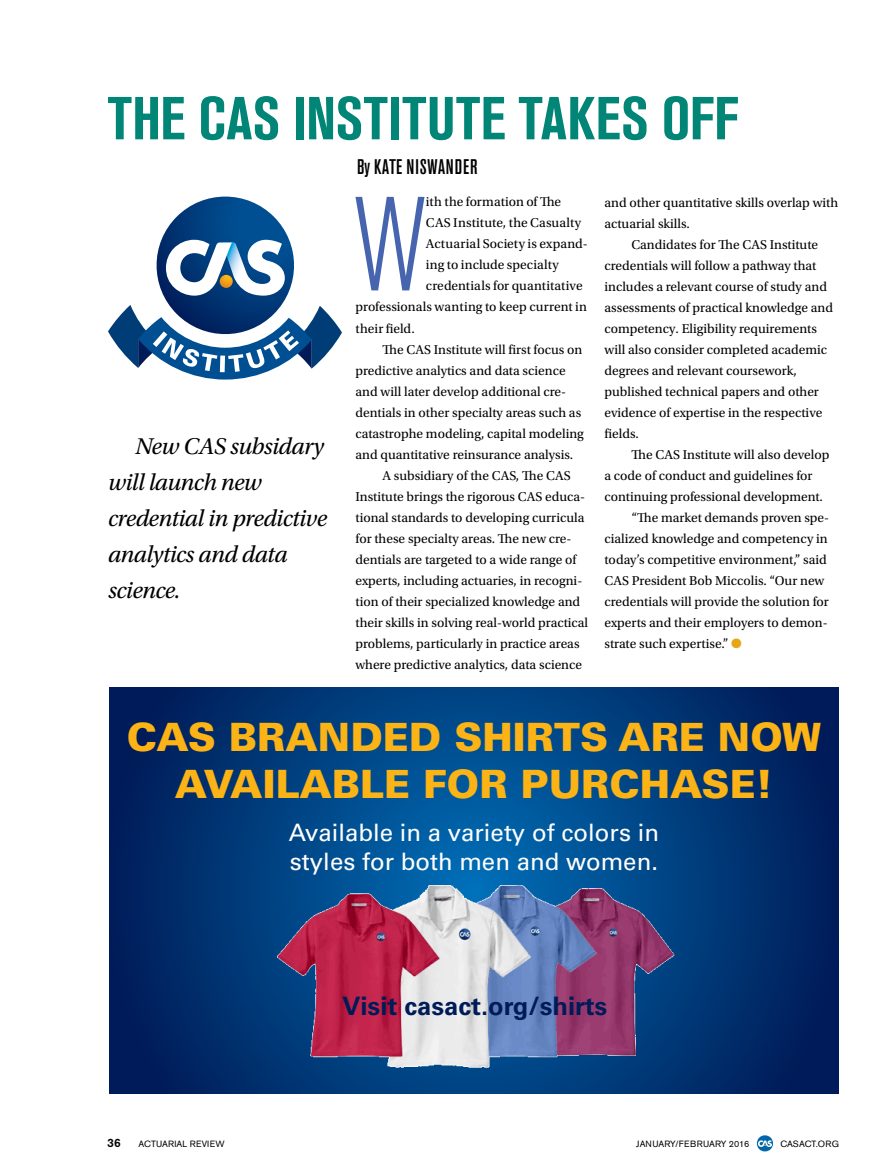
<style>
.page{position:relative;width:891px;height:1175px;background:#fff}
.page>*{position:absolute;margin:0;border:0;box-sizing:border-box;transform-origin:0 0}
.t1{font:300 condensed 132.45px "Akzidenz Grotesk Pro";color:#4764af}
.t2{font:700 condensed 60px "Akzidenz Grotesk Pro";letter-spacing:.01em;color:#008576}
.t3{font:900 39px/46.8px "Univers LT Std";color:#fcb316;text-align:center}
.t4{font:700 25.5px "Univers LT Std";color:#001b58}
.t5{font:italic 24px/36px "Utopia Std";letter-spacing:-.02em;color:#000}
.t6{font:24px/28.8px "Univers LT Std";color:#fff}
.t7{font:500 condensed 21px "Akzidenz Grotesk Pro";letter-spacing:.03em;color:#000}
.t8{font:13.5px/21px "Utopia Std";color:#000}
.t9{font:500 12px "Akzidenz Grotesk Pro";color:#000}
.t10{font:9px "Akzidenz Grotesk Pro";letter-spacing:.01em;color:#000}
.t11{font:9px "Akzidenz Grotesk Pro";letter-spacing:-.01em;color:#000}
.s1{color:#e7a614}
</style>
<div class="page">
<svg style="left:757px;top:1135px;width:16px;height:16px"></svg>
<svg style="left:108px;top:196px;width:234px;height:183px"></svg>
<svg style="left:110px;top:687px;width:728px;height:406px;background:#003675"></svg>
<img style="left:268px;top:870px;width:413px;height:202px">
<h2 class="t2" style="left:108px;top:80px;width:631px">THE CAS INSTITUTE TAKES OFF</h2>
<h3 class="t5" style="left:108px;top:429px;width:221px;text-indent:27px">New CAS subsidary will launch new credential in predictive analytics and data science.</h3>
<h3 class="t7" style="left:357px;top:153px;width:122px">By KATE NISWANDER</h3>
<h1 class="t1" style="left:353px;top:158px;width:76px">W</h1>
<p class="t8" style="left:426px;top:192px;width:137px">ith the formation of The</p>
<p class="t8" style="left:426px;top:213px;width:157px">CAS Institute, the Casualty</p>
<p class="t8" style="left:426px;top:234px;width:163px">Actuarial Society is expand-</p>
<p class="t8" style="left:426px;top:255px;width:135px">ing to include specialty</p>
<p class="t8" style="left:426px;top:276px;width:158px">credentials for quantitative</p>
<p class="t8" style="left:355px;top:297px;width:233px">professionals wanting to keep current in</p>
<p class="t8" style="left:355px;top:318px;width:61px">their field.</p>
<p class="t8" style="left:382px;top:339px;width:201px">The CAS Institute will first focus on</p>
<p class="t8" style="left:355px;top:360px;width:212px">predictive analytics and data science</p>
<p class="t8" style="left:355px;top:381px;width:212px">and will later develop additional cre-</p>
<p class="t8" style="left:355px;top:402px;width:227px">dentials in other specialty areas such as</p>
<p class="t8" style="left:355px;top:423px;width:230px">catastrophe modeling, capital modeling</p>
<p class="t8" style="left:355px;top:444px;width:219px">and quantitative reinsurance analysis.</p>
<p class="t8" style="left:382px;top:465px;width:190px">A subsidiary of the CAS, The CAS</p>
<p class="t8" style="left:355px;top:486px;width:231px">Institute brings the rigorous CAS educa-</p>
<p class="t8" style="left:355px;top:507px;width:230px">tional standards to developing curricula</p>
<p class="t8" style="left:355px;top:528px;width:218px">for these specialty areas. The new cre-</p>
<p class="t8" style="left:355px;top:549px;width:222px">dentials are targeted to a wide range of</p>
<p class="t8" style="left:355px;top:570px;width:228px">experts, including actuaries, in recogni-</p>
<p class="t8" style="left:355px;top:591px;width:226px">tion of their specialized knowledge and</p>
<p class="t8" style="left:355px;top:612px;width:234px">their skills in solving real-world practical</p>
<p class="t8" style="left:355px;top:633px;width:226px">problems, particularly in practice areas</p>
<p class="t8" style="left:355px;top:654px;width:228px">where predictive analytics, data science</p>
<p class="t8" style="left:604px;top:192px;width:235px">and other quantitative skills overlap with actuarial skills.</p>
<p class="t8" style="left:604px;top:234px;width:230px;text-indent:27px">Candidates for The CAS Institute credentials will follow a pathway that includes a relevant course of study and assessments of practical knowledge and competency. Eligibility requirements will also consider completed academic degrees and relevant coursework, published technical papers and other evidence of expertise in the respective fields.</p>
<p class="t8" style="left:631px;top:444px;width:199px">The CAS Institute will also develop</p>
<p class="t8" style="left:604px;top:465px;width:210px">a code of conduct and guidelines for</p>
<p class="t8" style="left:604px;top:486px;width:220px">continuing professional development.</p>
<p class="t8" style="left:631px;top:507px;width:199px">“The market demands proven spe-</p>
<p class="t8" style="left:604px;top:528px;width:225px">cialized knowledge and competency in</p>
<p class="t8" style="left:604px;top:549px;width:224px">today’s competitive environment,” said</p>
<p class="t8" style="left:604px;top:570px;width:221px">CAS President Bob Miccolis. “Our new</p>
<p class="t8" style="left:604px;top:591px;width:226px">credentials will provide the solution for</p>
<p class="t8" style="left:604px;top:612px;width:225px">experts and their employers to demon-</p>
<p class="t8" style="left:604px;top:633px;width:139px">strate such expertise.” <span class="s1">●</span></p>
<h3 class="t3" style="left:127px;top:713px;width:696px">CAS BRANDED SHIRTS ARE NOW<br>AVAILABLE FOR PURCHASE!</h3>
<h3 class="t6" style="left:289px;top:818px;width:372px">Available in a variety of colors in styles for both men and women.</h3>
<h3 class="t4" style="left:342px;top:991px;width:267px">Visit casact.org/shirts</h3>
<p class="t9" style="left:107px;top:1135px;width:15px">36</p>
<p class="t10" style="left:139px;top:1138px;width:87px">ACTUARIAL REVIEW</p>
<p class="t10" style="left:636px;top:1138px;width:115px">JANUARY/FEBRUARY 2016</p>
<p class="t11" style="left:780px;top:1138px;width:60px">CASACT.ORG</p>
</div>
